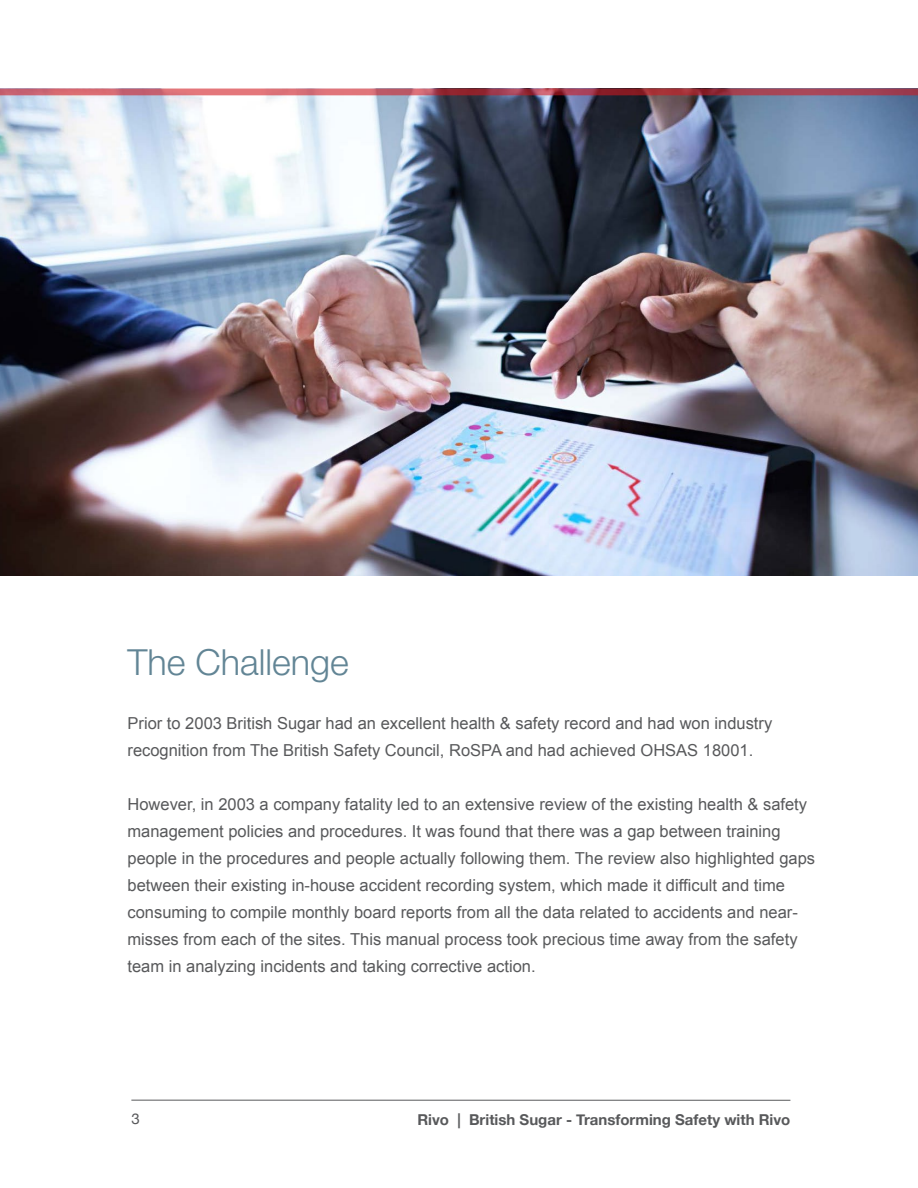
<style>
.page{position:relative;width:918px;height:1188px;background:#fff}
.page>*{position:absolute;margin:0;border:0;box-sizing:border-box;transform-origin:0 0}
.t1{font:300 36px "Helvetica Neue LT Std";color:#628595}
.t2{font:16.5px/27px "Arial";color:#58595b}
.t3{font:700 15px "Helvetica Neue";color:#58595b}
.t4{font:15px "Helvetica Neue";color:#58595b}
</style>
<div class="page">
<hr style="left:131px;top:1100px;width:659px;height:1px;background:#58595b">
<img style="left:0;top:95px;width:918px;height:480px">
<svg style="left:0;top:89px;width:918px;height:6px"></svg>
<h1 class="t1" style="left:128px;top:640px;width:223px">The Challenge</h1>
<p class="t2" style="left:128px;top:710px;width:646px">Prior to 2003 British Sugar had an excellent health &amp; safety record and had won industry recognition from The British Safety Council, RoSPA and had achieved OHSAS 18001.</p>
<p class="t2" style="left:128px;top:791px;width:689px">However, in 2003 a company fatality led to an extensive review of the existing health &amp; safety management policies and procedures. It was found that there was a gap between training people in the procedures and people actually following them. The review also highlighted gaps between their existing in-house accident recording system, which made it difficult and time consuming to compile monthly board reports from all the data related to accidents and near&shy;misses from each of the sites. This manual process took precious time away from the safety team in analyzing incidents and taking corrective action.</p>
<p class="t4" style="left:131px;top:1110px;width:10px">3</p>
<p class="t3" style="left:417px;top:1110px;width:375px">Rivo | British Sugar - Transforming Safety with Rivo</p>
</div>
